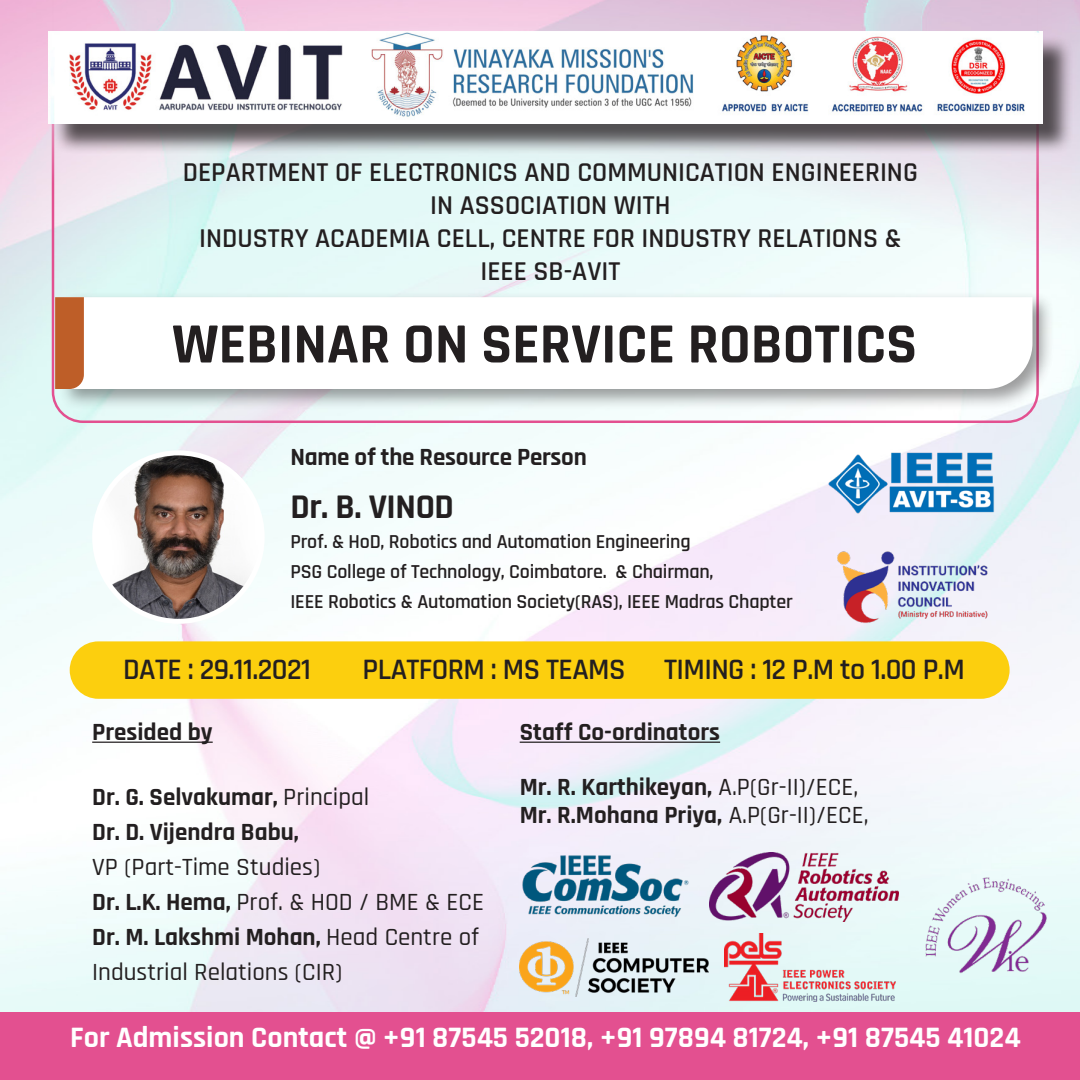
<style>
.page{position:relative;width:1080px;height:1080px;background:#fff}
.page>*{position:absolute;margin:0;border:0;box-sizing:border-box;transform-origin:0 0}
.t1{font:700 57.5px "Rajdhani";color:#231f20}
.t2{font:700 35px "Rajdhani";letter-spacing:-.01em;color:#231f20}
.t3{font:700 30px "Rajdhani";color:#fff}
.t4{font:600 30px "Rajdhani";letter-spacing:-.02em;color:#231f20}
.t5{font:600 27.5px/33px "Rajdhani";color:#231f20;text-align:center}
.t6{font:700 25px "Rajdhani";color:#231f20}
.t7{font:500 25px/35px "Rajdhani";color:#231f20}
.t8{font:600 20px "Rajdhani";letter-spacing:-.01em;color:#231f20}
.s1{font-weight:500}
.s2{font-weight:700}
</style>
<div class="page">
<img style="left:0;top:0;width:1080px;height:1013px">
<svg style="left:52px;top:0;width:987px;height:423px;background:#e7ebf0"></svg>
<div style="left:58px;top:291px;width:997px;height:120px;background:#231f20;opacity:.44"></div>
<svg style="left:84px;top:297px;width:948px;height:92px"></svg>
<div style="left:70px;top:641px;width:940px;height:58px;background:#fccf0e;border-radius:29px"></div>
<div style="left:52px;top:35px;width:1022px;height:120px;background:#231f20;opacity:.75"></div>
<img style="left:48px;top:31px;width:994px;height:92px">
<svg style="left:55px;top:297px;width:29px;height:92px;background:#bf622d"></svg>
<hr style="left:92px;top:742px;width:121px;height:1px;background:#231f20">
<hr style="left:520px;top:742px;width:200px;height:1px;background:#231f20">
<img style="left:95px;top:453px;width:167px;height:168px;border-radius:84px">
<div style="left:92px;top:450px;width:173px;height:174px;border:5px solid #fff;border-radius:50%"></div>
<div style="left:0;top:1013px;width:1080px;height:67px;background:#e35090"></div>
<img style="left:520px;top:852px;width:172px;height:67px">
<img style="left:709px;top:852px;width:189px;height:70px">
<img style="left:924px;top:871px;width:124px;height:103px">
<img style="left:520px;top:938px;width:189px;height:58px">
<img style="left:724px;top:933px;width:172px;height:69px">
<img style="left:828px;top:540px;width:174px;height:88px">
<img style="left:828px;top:442px;width:173px;height:81px">
<p class="t5" style="left:183px;top:156px;width:737px">DEPARTMENT OF ELECTRONICS AND COMMUNICATION ENGINEERING</p>
<p class="t5" style="left:430px;top:189px;width:242px">IN ASSOCIATION WITH</p>
<p class="t5" style="left:199px;top:222px;width:704px">INDUSTRY ACADEMIA CELL, CENTRE FOR INDUSTRY RELATIONS &amp;<br>IEEE SB-AVIT</p>
<p class="t1" style="left:172px;top:309px;width:747px">WEBINAR ON SERVICE ROBOTICS</p>
<p class="t6" style="left:290px;top:442px;width:298px">Name of the Resource Person</p>
<p class="t2" style="left:290px;top:485px;width:165px">Dr. B. VINOD</p>
<p class="t8" style="left:290px;top:530px;width:402px">Prof. &amp; HoD, Robotics and Automation Engineering</p>
<p class="t8" style="left:290px;top:560px;width:425px">PSG College of Technology, Coimbatore. &amp; Chairman,</p>
<p class="t8" style="left:290px;top:590px;width:504px">IEEE Robotics &amp; Automation Society(RAS), IEEE Madras Chapter</p>
<p class="t4" style="left:123px;top:652px;width:189px">DATE : 29.11.2021</p>
<p class="t4" style="left:363px;top:652px;width:264px">PLATFORM : MS TEAMS</p>
<p class="t4" style="left:664px;top:652px;width:302px">TIMING : 12 P.M to 1.00 P.M</p>
<p class="t6" style="left:92px;top:717px;width:122px">Presided by</p>
<p class="t6" style="left:92px;top:782px;width:279px">Dr. G. Selvakumar, <span class="s1">Principal</span></p>
<p class="t6" style="left:92px;top:817px;width:208px">Dr. D. Vijendra Babu,</p>
<p class="t7" style="left:92px;top:851px;width:230px">VP (Part-Time Studies)</p>
<p class="t7" style="left:92px;top:886px;width:393px"><span class="s2">Dr. L.K. Hema,</span> Prof. &amp; HOD / BME &amp; ECE</p>
<p class="t7" style="left:92px;top:921px;width:388px"><span class="s2">Dr. M. Lakshmi Mohan,</span> Head Centre of<br>Industrial Relations (CIR)</p>
<p class="t6" style="left:520px;top:717px;width:202px">Staff Co-ordinators</p>
<p class="t6" style="left:520px;top:772px;width:340px">Mr. R. Karthikeyan, <span class="s1">A.P(Gr-II)/ECE,</span></p>
<p class="t6" style="left:520px;top:800px;width:350px">Mr. R.Mohana Priya, <span class="s1">A.P(Gr-II)/ECE,</span></p>
<p class="t3" style="left:70px;top:1019px;width:952px">For Admission Contact @ +91 87545 52018, +91 97894 81724, +91 87545 41024</p>
</div>
